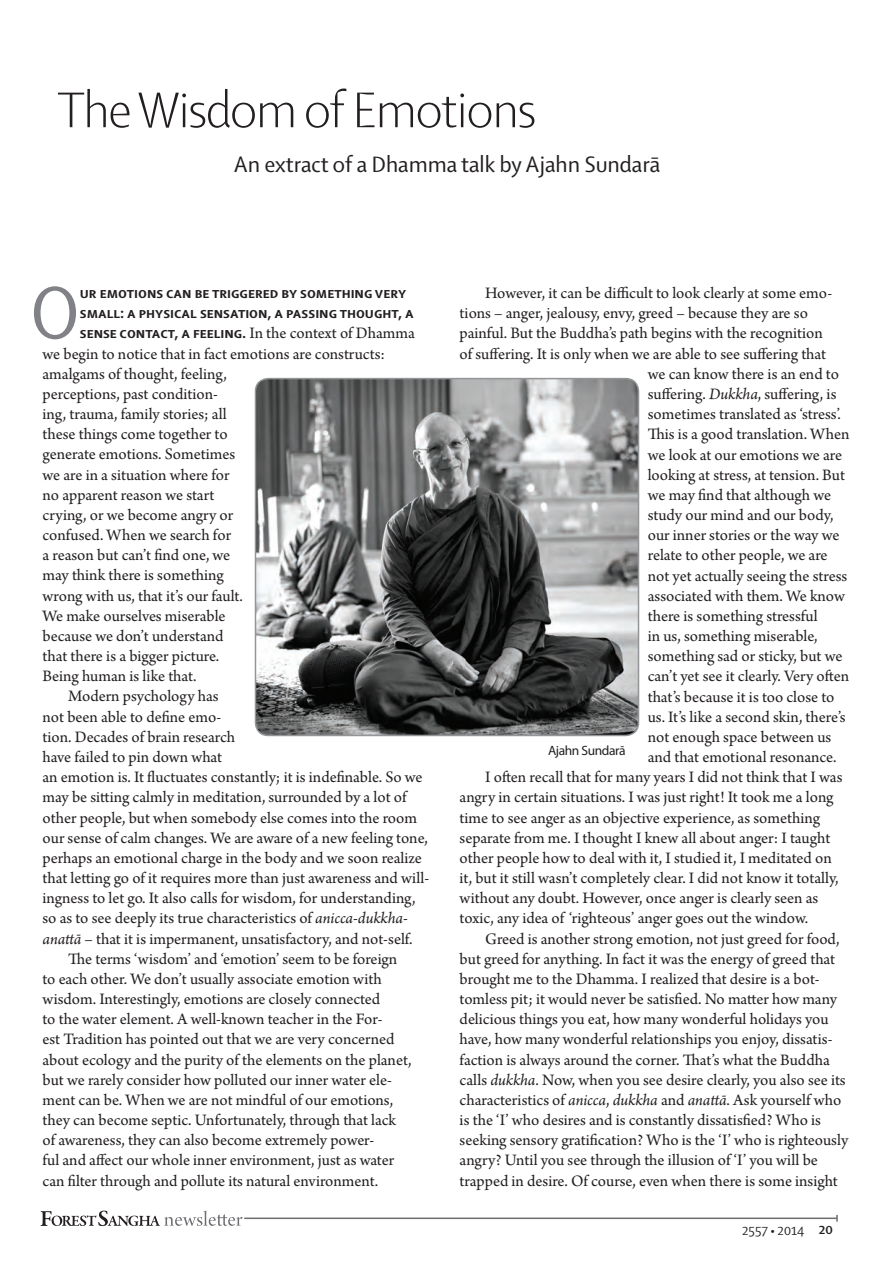
<style>
.page{position:relative;width:894px;height:1262px;background:#fff}
.page>*{position:absolute;margin:0;border:0;box-sizing:border-box;transform-origin:0 0}
.t1{font:79.8px "Shaker 2";color:#808285}
.t2{font:300 54px "Shaker 2";letter-spacing:-.02em;color:#231f20}
.t3{font:24px "Shaker 2";color:#231f20}
.t4{font:16.8px "Arno Pro";color:#231f20}
.t5{font:700 16.8px/20.1px "Shaker 2";color:#231f20}
.t6{font:13.5px "Myriad Pro";letter-spacing:-.03em;color:#231f20}
.t7{font:13.5px "Shaker 2";color:#231f20}
.s1{font-family:"Arno Pro";font-weight:400}
.s2{font-style:italic}
.s3{font-weight:700}
</style>
<div class="page">
<hr style="left:244px;top:1217px;width:592px;height:2px;background:#6c6d70">
<svg style="left:40px;top:1210px;width:202px;height:16px"></svg>
<img style="left:257px;top:378px;width:381px;height:357px">
<div style="left:254px;top:378px;width:385px;height:358px;border:2px solid #939598;border-radius:13px"></div>
<h2 class="t2" style="left:58px;top:74px;width:480px">The Wisdom of Emotions</h2>
<h3 class="t3" style="left:234px;top:148px;width:427px">An extract of a Dhamma talk by Ajahn Sundarā</h3>
<h1 class="t1" style="left:30px;top:260px;width:51px">O</h1>
<p class="t5" style="left:80px;top:282px;width:336px">ur emotions can be triggered by something very small: a physical sensation, a passing thought, a sense contact, a feeling. <span class="s1">In the context of Dhamma</span></p>
<p class="t4" style="left:43px;top:344px;width:344px">we begin to notice that in fact emotions are constructs:</p>
<p class="t4" style="left:43px;top:364px;width:186px">amalgams of thought, feeling,</p>
<p class="t4" style="left:43px;top:384px;width:177px">perceptions, past condition-</p>
<p class="t4" style="left:43px;top:404px;width:185px">ing, trauma, family stories; all</p>
<p class="t4" style="left:43px;top:424px;width:186px">these things come together to</p>
<p class="t4" style="left:43px;top:445px;width:194px">generate emotions. Sometimes</p>
<p class="t4" style="left:43px;top:465px;width:188px">we are in a situation where for</p>
<p class="t4" style="left:43px;top:485px;width:173px">no apparent reason we start</p>
<p class="t4" style="left:43px;top:505px;width:192px">crying, or we become angry or</p>
<p class="t4" style="left:43px;top:525px;width:190px">confused. When we search for</p>
<p class="t4" style="left:43px;top:545px;width:189px">a reason but can’t find one, we</p>
<p class="t4" style="left:43px;top:566px;width:183px">may think there is something</p>
<p class="t4" style="left:43px;top:586px;width:202px">wrong with us, that it’s our fault.</p>
<p class="t4" style="left:43px;top:606px;width:184px">We make ourselves miserable</p>
<p class="t4" style="left:43px;top:626px;width:182px">because we don’t understand</p>
<p class="t4" style="left:43px;top:646px;width:178px">that there is a bigger picture.</p>
<p class="t4" style="left:43px;top:666px;width:155px">Being human is like that.</p>
<p class="t4" style="left:68px;top:687px;width:152px">Modern psychology has</p>
<p class="t4" style="left:43px;top:707px;width:180px">not been able to define emo-</p>
<p class="t4" style="left:43px;top:727px;width:194px">tion. Decades of brain research</p>
<p class="t4" style="left:43px;top:747px;width:181px">have failed to pin down what</p>
<p class="t4" style="left:43px;top:767px;width:381px">an emotion is. It fluctuates constantly; it is indefinable. So we</p>
<p class="t4" style="left:43px;top:787px;width:365px">may be sitting calmly in meditation, surrounded by a lot of</p>
<p class="t4" style="left:43px;top:808px;width:376px">other people, but when somebody else comes into the room</p>
<p class="t4" style="left:43px;top:828px;width:387px">our sense of calm changes. We are aware of a new feeling tone,</p>
<p class="t4" style="left:43px;top:848px;width:381px">perhaps an emotional charge in the body and we soon realize</p>
<p class="t4" style="left:43px;top:868px;width:388px">that letting go of it requires more than just awareness and will-</p>
<p class="t4" style="left:43px;top:888px;width:374px">ingness to let go. It also calls for wisdom, for understanding,</p>
<p class="t4" style="left:43px;top:908px;width:367px">so as to see deeply its true characteristics of <span class="s2">anicca</span>-<span class="s2">dukkha</span>-</p>
<p class="t4" style="left:43px;top:928px;width:371px"><span class="s2">anattā</span> – that it is impermanent, unsatisfactory, and not-self.</p>
<p class="t4" style="left:68px;top:949px;width:330px">The terms ‘wisdom’ and ‘emotion’ seem to be foreign</p>
<p class="t4" style="left:43px;top:969px;width:340px">to each other. We don’t usually associate emotion with</p>
<p class="t4" style="left:43px;top:989px;width:339px">wisdom. Interestingly, emotions are closely connected</p>
<p class="t4" style="left:43px;top:1009px;width:341px">to the water element. A well-known teacher in the For-</p>
<p class="t4" style="left:43px;top:1029px;width:353px">est Tradition has pointed out that we are very concerned</p>
<p class="t4" style="left:43px;top:1049px;width:370px">about ecology and the purity of the elements on the planet,</p>
<p class="t4" style="left:43px;top:1070px;width:350px">but we rarely consider how polluted our inner water ele-</p>
<p class="t4" style="left:43px;top:1090px;width:352px">ment can be. When we are not mindful of our emotions,</p>
<p class="t4" style="left:43px;top:1110px;width:355px">they can become septic. Unfortunately, through that lack</p>
<p class="t4" style="left:43px;top:1130px;width:333px">of awareness, they can also become extremely power-</p>
<p class="t4" style="left:43px;top:1150px;width:353px">ful and affect our whole inner environment, just as water</p>
<p class="t4" style="left:43px;top:1170px;width:337px">can filter through and pollute its natural environment.</p>
<p class="t4" style="left:485px;top:283px;width:348px">However, it can be difficult to look clearly at some emo-</p>
<p class="t4" style="left:459px;top:304px;width:349px">tions – anger, jealousy, envy, greed – because they are so</p>
<p class="t4" style="left:459px;top:324px;width:364px">painful. But the Buddha’s path begins with the recognition</p>
<p class="t4" style="left:459px;top:344px;width:368px">of suffering. It is only when we are able to see suffering that</p>
<p class="t4" style="left:647px;top:364px;width:192px">we can know there is an end to</p>
<p class="t4" style="left:647px;top:384px;width:190px">suffering. <span class="s2">Dukkha</span>, suffering, is</p>
<p class="t4" style="left:647px;top:404px;width:195px">sometimes translated as ‘stress’.</p>
<p class="t4" style="left:647px;top:425px;width:203px">This is a good translation. When</p>
<p class="t4" style="left:647px;top:445px;width:196px">we look at our emotions we are</p>
<p class="t4" style="left:647px;top:465px;width:198px">looking at stress, at tension. But</p>
<p class="t4" style="left:647px;top:485px;width:185px">we may find that although we</p>
<p class="t4" style="left:647px;top:505px;width:187px">study our mind and our body,</p>
<p class="t4" style="left:647px;top:525px;width:193px">our inner stories or the way we</p>
<p class="t4" style="left:647px;top:545px;width:181px">relate to other people, we are</p>
<p class="t4" style="left:647px;top:566px;width:201px">not yet actually seeing the stress</p>
<p class="t4" style="left:647px;top:586px;width:198px">associated with them. We know</p>
<p class="t4" style="left:647px;top:606px;width:171px">there is something stressful</p>
<p class="t4" style="left:647px;top:626px;width:171px">in us, something miserable,</p>
<p class="t4" style="left:647px;top:646px;width:196px">something sad or sticky, but we</p>
<p class="t4" style="left:647px;top:666px;width:203px">can’t yet see it clearly. Very often</p>
<p class="t4" style="left:647px;top:687px;width:188px">that’s because it is too close to</p>
<p class="t4" style="left:647px;top:707px;width:199px">us. It’s like a second skin, there’s</p>
<p class="t4" style="left:647px;top:727px;width:185px">not enough space between us</p>
<p class="t4" style="left:647px;top:747px;width:190px">and that emotional resonance.</p>
<p class="t4" style="left:485px;top:767px;width:358px">I often recall that for many years I did not think that I was</p>
<p class="t4" style="left:459px;top:787px;width:375px">angry in certain situations. I was just right! It took me a long</p>
<p class="t4" style="left:459px;top:808px;width:362px">time to see anger as an objective experience, as something</p>
<p class="t4" style="left:459px;top:828px;width:372px">separate from me. I thought I knew all about anger: I taught</p>
<p class="t4" style="left:459px;top:848px;width:373px">other people how to deal with it, I studied it, I meditated on</p>
<p class="t4" style="left:459px;top:868px;width:380px">it, but it still wasn’t completely clear. I did not know it totally,</p>
<p class="t4" style="left:459px;top:888px;width:360px">without any doubt. However, once anger is clearly seen as</p>
<p class="t4" style="left:459px;top:908px;width:350px">toxic, any idea of ‘righteous’ anger goes out the window.</p>
<p class="t4" style="left:485px;top:929px;width:355px">Greed is another strong emotion, not just greed for food,</p>
<p class="t4" style="left:459px;top:949px;width:377px">but greed for anything. In fact it was the energy of greed that</p>
<p class="t4" style="left:459px;top:969px;width:361px">brought me to the Dhamma. I realized that desire is a bot-</p>
<p class="t4" style="left:459px;top:989px;width:379px">tomless pit; it would never be satisfied. No matter how many</p>
<p class="t4" style="left:459px;top:1009px;width:370px">delicious things you eat, how many wonderful holidays you</p>
<p class="t4" style="left:459px;top:1029px;width:374px">have, how many wonderful relationships you enjoy, dissatis-</p>
<p class="t4" style="left:459px;top:1049px;width:371px">faction is always around the corner. That’s what the Buddha</p>
<p class="t4" style="left:459px;top:1070px;width:387px">calls <span class="s2">dukkha</span>. Now, when you see desire clearly, you also see its</p>
<p class="t4" style="left:459px;top:1090px;width:383px">characteristics of <span class="s2">anicca</span>, <span class="s2">dukkha</span> and <span class="s2">anattā</span>. Ask yourself who</p>
<p class="t4" style="left:459px;top:1110px;width:363px">is the ‘I’ who desires and is constantly dissatisfied? Who is</p>
<p class="t4" style="left:459px;top:1130px;width:390px">seeking sensory gratification? Who is the ‘I’ who is righteously</p>
<p class="t4" style="left:459px;top:1150px;width:359px">angry? Until you see through the illusion of ‘I’ you will be</p>
<p class="t4" style="left:459px;top:1170px;width:379px">trapped in desire. Of course, even when there is some insight</p>
<p class="t6" style="left:547px;top:742px;width:79px">Ajahn Sundarā</p>
<p class="t7" style="left:741px;top:1221px;width:92px">2557 • 2014 <span class="s3">20</span></p>
</div>
